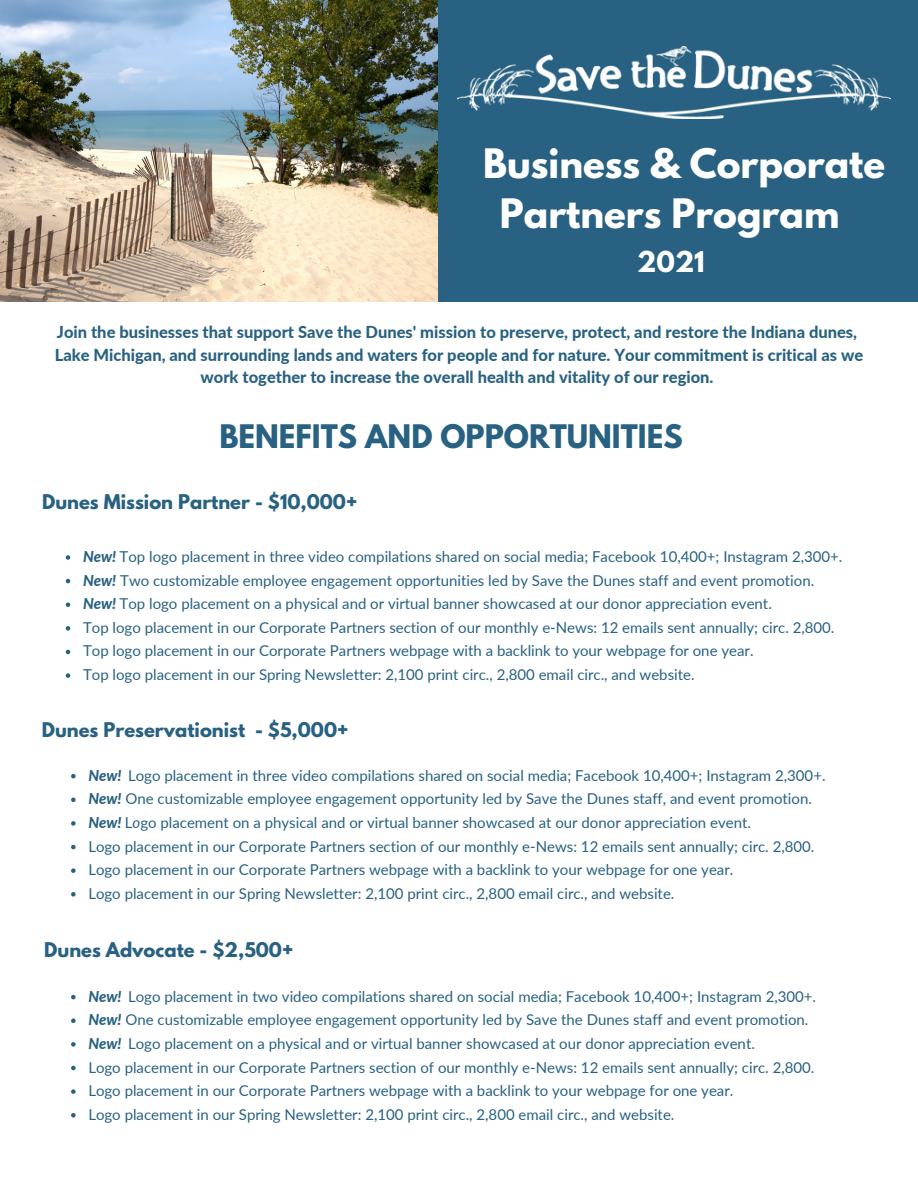
<style>
.page{position:relative;width:918px;height:1188px;background:#fff}
.page>*{position:absolute;margin:0;border:0;box-sizing:border-box;transform-origin:0 0}
.t1{font:700 36px "League Spartan";color:#fff}
.t2{font:700 28.8px "League Spartan";color:#286181}
.t3{font:700 25.5px "League Spartan";color:#fff}
.t4{font:700 18px "League Spartan";color:#286181}
.t5{font:800 16.5px/22.5px "Lato";color:#286181;text-align:center}
.t6{font:15px "Lato";color:#286181}
.s1{font-weight:800;font-style:italic}
.s2{font-style:italic}
</style>
<div class="page">
<div style="left:437px;top:0;width:481px;height:302px;background:#286181"></div>
<img style="left:0;top:0;width:438px;height:302px">
<img style="left:458px;top:47px;width:433px;height:72px">
<svg style="left:66px;top:555px;width:4px;height:5px"></svg>
<svg style="left:66px;top:579px;width:4px;height:4px"></svg>
<svg style="left:66px;top:602px;width:4px;height:5px"></svg>
<svg style="left:66px;top:626px;width:4px;height:5px"></svg>
<svg style="left:66px;top:650px;width:4px;height:4px"></svg>
<svg style="left:66px;top:673px;width:4px;height:5px"></svg>
<svg style="left:71px;top:774px;width:5px;height:4px"></svg>
<svg style="left:71px;top:798px;width:5px;height:4px"></svg>
<svg style="left:71px;top:821px;width:5px;height:5px"></svg>
<svg style="left:71px;top:845px;width:5px;height:4px"></svg>
<svg style="left:71px;top:868px;width:5px;height:5px"></svg>
<svg style="left:71px;top:892px;width:5px;height:5px"></svg>
<svg style="left:71px;top:995px;width:5px;height:4px"></svg>
<svg style="left:71px;top:1018px;width:5px;height:5px"></svg>
<svg style="left:71px;top:1042px;width:5px;height:5px"></svg>
<svg style="left:71px;top:1066px;width:5px;height:4px"></svg>
<svg style="left:71px;top:1089px;width:5px;height:5px"></svg>
<svg style="left:71px;top:1113px;width:5px;height:4px"></svg>
<p class="t1" style="left:483px;top:146px;width:403px">Business &amp; Corporate</p>
<p class="t1" style="left:500px;top:195px;width:341px">Partners Program</p>
<p class="t3" style="left:637px;top:249px;width:69px">2021</p>
<p class="t5" style="left:57px;top:321px;width:802px">Join the businesses that support Save the Dunes' mission to preserve, protect, and restore the Indiana dunes,</p>
<p class="t5" style="left:55px;top:343px;width:810px">Lake Michigan, and surrounding lands and waters for people and for nature. Your commitment is critical as we work together to increase the overall health and vitality of our region.</p>
<p class="t2" style="left:219px;top:422px;width:465px">BENEFITS AND OPPORTUNITIES</p>
<p class="t4" style="left:42px;top:493px;width:317px">Dunes Mission Partner - $10,000+</p>
<p class="t6" style="left:83px;top:547px;width:761px"><span class="s1">New!</span> Top logo placement in three video compilations shared on social media; Facebook 10,400+; Instagram 2,300+.</p>
<p class="t6" style="left:83px;top:571px;width:733px"><span class="s1">New!</span> Two customizable employee engagement opportunities led by Save the Dunes staff and event promotion.</p>
<p class="t6" style="left:83px;top:594px;width:690px"><span class="s1">New!</span> Top logo placement on a physical and or virtual banner showcased at our donor appreciation event.</p>
<p class="t6" style="left:83px;top:618px;width:753px">Top logo placement in our Corporate Partners section of our monthly e-News: 12 emails sent annually; circ. 2,800.</p>
<p class="t6" style="left:83px;top:642px;width:672px">Top logo placement in our Corporate Partners webpage with a backlink to your webpage for one year.</p>
<p class="t6" style="left:83px;top:665px;width:613px">Top logo placement in our Spring Newsletter: 2,100 print circ., 2,800 email circ., and website.</p>
<p class="t4" style="left:42px;top:721px;width:308px">Dunes Preservationist - $5,000+</p>
<p class="t6" style="left:88px;top:766px;width:739px"><span class="s1">New!</span> Logo placement in three video compilations shared on social media; Facebook 10,400+; Instagram 2,300+.</p>
<p class="t6" style="left:88px;top:789px;width:725px"><span class="s1">New!</span> One customizable employee engagement opportunity led by Save the Dunes staff, and event promotion.</p>
<p class="t6" style="left:88px;top:813px;width:664px"><span class="s1">New!</span> L<span class="s2">o</span>go placement on a physical and or virtual banner showcased at our donor appreciation event.</p>
<p class="t6" style="left:88px;top:837px;width:728px">Logo placement in our Corporate Partners section of our monthly e-News: 12 emails sent annually; circ. 2,800.</p>
<p class="t6" style="left:88px;top:860px;width:647px">Logo placement in our Corporate Partners webpage with a backlink to your webpage for one year.</p>
<p class="t6" style="left:88px;top:884px;width:588px">Logo placement in our Spring Newsletter: 2,100 print circ., 2,800 email circ., and website.</p>
<p class="t4" style="left:44px;top:941px;width:251px">Dunes Advocate - $2,500+</p>
<p class="t6" style="left:88px;top:987px;width:729px"><span class="s1">New!</span> Logo placement in two video compilations shared on social media; Facebook 10,400+; Instagram 2,300+.</p>
<p class="t6" style="left:88px;top:1010px;width:722px"><span class="s1">New!</span> One customizable employee engagement opportunity led by Save the Dunes staff and event promotion.</p>
<p class="t6" style="left:88px;top:1034px;width:668px"><span class="s1">New!</span> Logo placement on a physical and or virtual banner showcased at our donor appreciation event.</p>
<p class="t6" style="left:88px;top:1058px;width:728px">Logo placement in our Corporate Partners section of our monthly e-News: 12 emails sent annually; circ. 2,800.</p>
<p class="t6" style="left:88px;top:1081px;width:647px">Logo placement in our Corporate Partners webpage with a backlink to your webpage for one year.</p>
<p class="t6" style="left:88px;top:1105px;width:588px">Logo placement in our Spring Newsletter: 2,100 print circ., 2,800 email circ., and website.</p>
</div>
